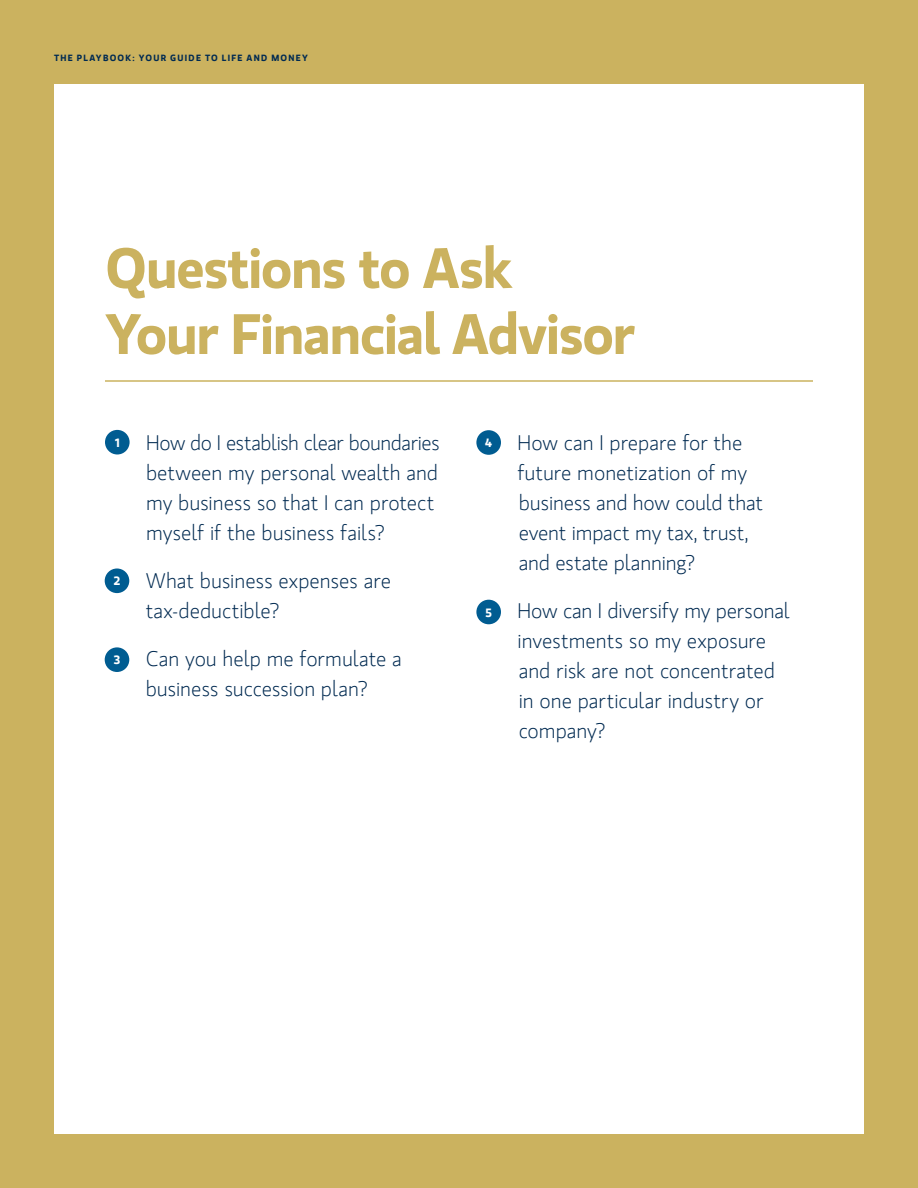
<style>
.page{position:relative;width:918px;height:1188px;background:#cbb25f}
.page>*{position:absolute;margin:0;border:0;box-sizing:border-box;transform-origin:0 0}
.t1{font:700 56.7px/66px "MS Gloriola II Std";letter-spacing:-.03em;color:#cbb25f}
.t2{font:300 21px/30px "MS Gloriola II Std";letter-spacing:-.005em;color:#002a51}
.t3{font:700 12px "MS Gloriola II Std";color:#fff}
.t4{font:700 9px "MS Gloriola II Std";letter-spacing:.14em;color:#002a51}
</style>
<div class="page">
<div style="left:54px;top:84px;width:810px;height:1050px;background:#fff"></div>
<hr style="left:105px;top:380px;width:708px;height:2px;background:#cbb25f">
<div style="left:105px;top:430px;width:25px;height:24px;background:#005c91;border-radius:50%"></div>
<div style="left:476px;top:430px;width:25px;height:25px;background:#005c91;border-radius:50%"></div>
<div style="left:476px;top:600px;width:25px;height:24px;background:#005c91;border-radius:50%"></div>
<div style="left:105px;top:569px;width:24px;height:24px;background:#005c91;border-radius:50%"></div>
<div style="left:105px;top:647px;width:24px;height:25px;background:#005c91;border-radius:50%"></div>
<p class="t4" style="left:54px;top:51px;width:256px">THE PLAYBOOK: YOUR GUIDE TO LIFE AND MONEY</p>
<p class="t1" style="left:105px;top:233px;width:532px">Questions to Ask<br>Your Financial Advisor</p>
<p class="t2" style="left:146px;top:427px;width:295px">How do I establish clear boundaries between my personal wealth and my business so that I can protect myself if the business fails?</p>
<p class="t2" style="left:146px;top:565px;width:247px">What business expenses are tax-deductible?</p>
<p class="t2" style="left:146px;top:643px;width:258px">Can you help me formulate a business succession plan?</p>
<p class="t3" style="left:115px;top:434px;width:6px">1</p>
<p class="t3" style="left:485px;top:434px;width:8px">4</p>
<p class="t3" style="left:114px;top:573px;width:8px">2</p>
<p class="t3" style="left:486px;top:604px;width:8px">5</p>
<p class="t3" style="left:114px;top:651px;width:8px">3</p>
<p class="t2" style="left:518px;top:427px;width:247px">How can I prepare for the future monetization of my business and how could that event impact my tax, trust, and estate planning?</p>
<p class="t2" style="left:518px;top:595px;width:274px">How can I diversify my personal investments so my exposure and risk are not concentrated in one particular industry or company?</p>
</div>
